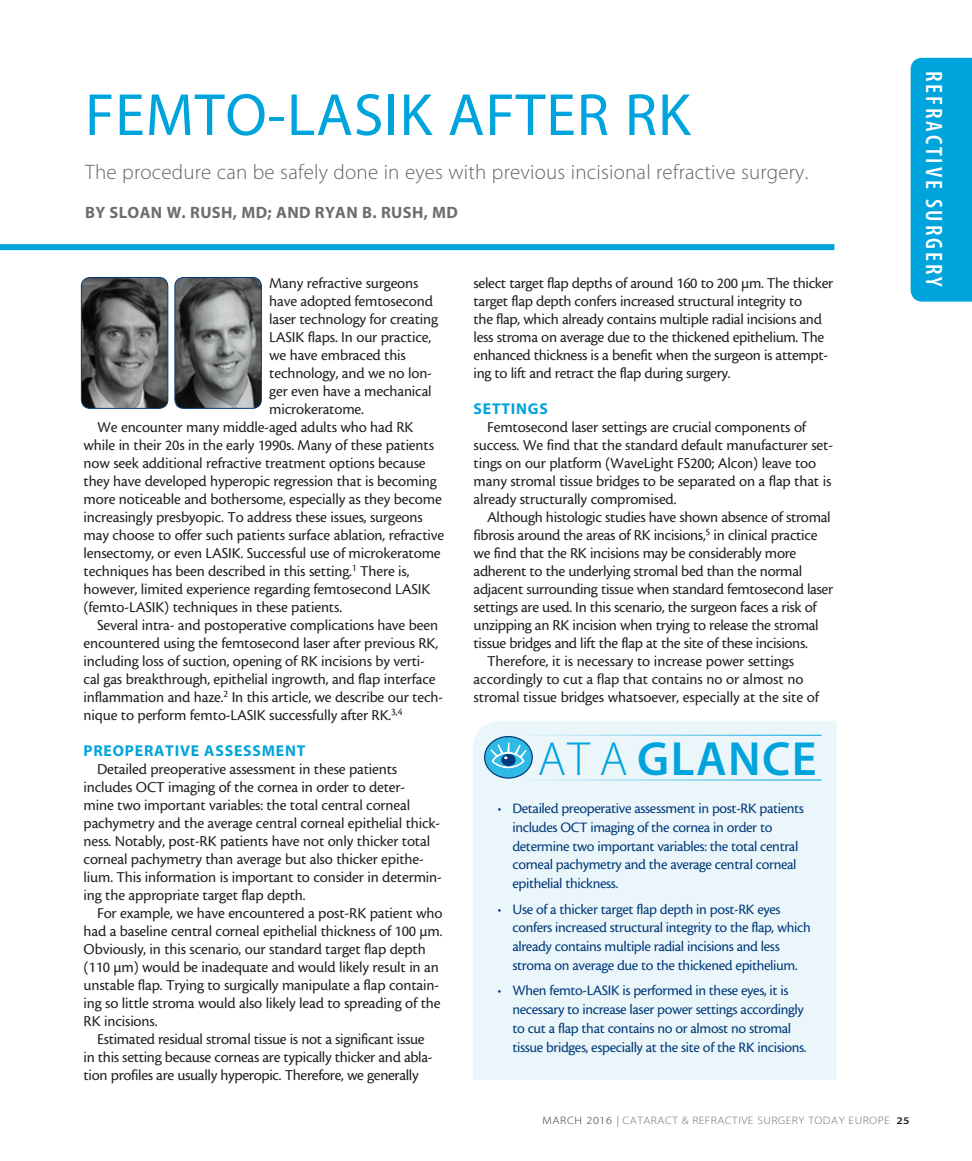
<style>
.page{position:relative;width:972px;height:1161px;background:#fff}
.page>*{position:absolute;margin:0;border:0;box-sizing:border-box;transform-origin:0 0}
.headline{font:60px "Myriad MM 400 600";letter-spacing:.015em;color:#00a4dc}
.headline-2{font:48.15px "Myriad MM 565 600";letter-spacing:.03em;color:#00a4dc}
.t1{font:23.7px "Myriad MM 565 300";letter-spacing:.12em;color:#fff}
.deck{font:21px "Myriad MM 215 600";letter-spacing:.01em;color:#636366}
.author{font:16.5px "Myriad MM 700 600";letter-spacing:.02em;color:#6c6d70}
.body{font:15.75px/18px "Cronos MM 408 10";letter-spacing:-.01em;color:#231f20}
.body_first{font:15.75px/18px "Cronos MM 408 10";letter-spacing:-.01em;color:#231f20}
.subhead{font:15.75px "Myriad MM 700 600";letter-spacing:.05em;color:#00a4dc}
.t2{font:15px/18.8px "Cronos MM 408 10";letter-spacing:-.025em;color:#013a79}
.t3{font:10.8px "Myriad MM 215 600";letter-spacing:.04em;color:#6c6d70;scale:1.11 1}
.s1{font-family:"Myriad MM 215 600"}
.s2{color:#312f30}
.s3{font-family:"Myriad MM 400 600";color:#939598}
.s4{font-family:"Myriad MM 565 600";font-size:10.2px;color:#231f20}
</style>
<div class="page">
<div style="left:911px;top:58px;width:61px;height:244px;background:#00a4dc"></div>
<div style="left:0;top:244px;width:834px;height:6px;background:#00a4dc"></div>
<img style="left:81px;top:278px;width:87px;height:130px">
<div style="left:81px;top:277px;width:87px;height:132px;border:1px solid #013a79;border-radius:9px"></div>
<img style="left:175px;top:278px;width:86px;height:130px">
<div style="left:175px;top:277px;width:87px;height:132px;border:1px solid #013a79;border-radius:9px"></div>
<div style="left:473px;top:721px;width:364px;height:359px;background:#ebf6fb"></div>
<hr style="left:512px;top:735px;width:310px;height:1px;background:#00a4dc">
<hr style="left:512px;top:779px;width:310px;height:2px;background:#00a4dc">
<svg style="left:485px;top:737px;width:47px;height:41px"></svg>
<div style="left:484px;top:736px;width:49px;height:43px;border:1px solid #013a79;border-radius:50%"></div>
<svg style="left:487px;top:738px;width:42px;height:30px"></svg>
<p class="headline" style="left:85px;top:86px;width:607px">FEMTO-LASIK AFTER RK</p>
<p class="deck" style="left:85px;top:162px;width:725px">The procedure can be safely done in eyes with previous incisional refractive surgery.</p>
<p class="author" style="left:85px;top:205px;width:375px">BY SLOAN W. RUSH, MD; AND RYAN B. RUSH, MD</p>
<p class="body_first" style="left:269px;top:274px;width:170px">Many refractive surgeons have adopted femtosecond laser technology for creating<br>LASIK flaps. In our practice, we have embraced this technology, and we no lon&shy;ger even have a mechanical microkeratome.</p>
<p class="body" style="left:84px;top:418px;width:362px;text-indent:13px">We encounter many middle-aged adults who had RK while in their 20s in the early 1990s. Many of these patients now seek additional refractive treatment options because they have developed hyperopic regression that is becoming more noticeable and bothersome, especially as they become increasingly presbyopic. To address these issues, surgeons may choose to offer such patients surface ablation, refractive lensectomy, or even LASIK. Successful use of microkeratome techniques has been described in this setting.<sup>1</sup> There is, however, limited experience regarding femtosecond LASIK (femto-LASIK) techniques in these patients.</p>
<p class="body" style="left:84px;top:616px;width:361px;text-indent:13px">Several intra- and postoperative complications have been encountered using the femtosecond laser after previous RK, including loss of suction, opening of RK incisions by verti&shy;cal gas breakthrough, epithelial ingrowth, and flap interface inflammation and haze.<sup>2</sup> In this article, we describe our tech&shy;nique to perform femto-LASIK successfully after RK.<sup>3,4</sup></p>
<p class="subhead" style="left:84px;top:743px;width:223px">PREOPERATIVE ASSESSMENT</p>
<p class="body" style="left:84px;top:760px;width:360px;text-indent:13px">Detailed preoperative assessment in these patients includes OCT imaging of the cornea in order to deter-<br>mine two important variables: the total central corneal pachymetry and the average central corneal epithelial thick&shy;ness. Notably, post-RK patients have not only thicker total corneal pachymetry than average but also thicker epithe&shy;lium. This information is important to consider in determin&shy;ing the appropriate target flap depth.</p>
<p class="body" style="left:84px;top:904px;width:360px;text-indent:13px">For example, we have encountered a post-RK patient who had a baseline central corneal epithelial thickness of 100 µm.<br>Obviously, in this scenario, our standard target flap depth (110 µm) would be inadequate and would likely result in an unstable flap. Trying to surgically manipulate a flap contain&shy;ing so little stroma would also likely lead to spreading of the RK incisions.</p>
<p class="body" style="left:84px;top:1030px;width:351px;text-indent:13px">Estimated residual stromal tissue is not a significant issue in this setting because corneas are typically thicker and abla&shy;tion profiles are usually hyperopic. Therefore, we generally</p>
<p class="body" style="left:474px;top:274px;width:361px">select target flap depths of around 160 to 200 µm. The thicker target flap depth confers increased structural integrity to<br>the flap, which already contains multiple radial incisions and less stroma on average due to the thickened epithelium. The enhanced thickness is a benefit when the surgeon is attempt&shy;ing to lift and retract the flap during surgery.</p>
<p class="subhead" style="left:474px;top:401px;width:76px">SETTINGS</p>
<p class="body" style="left:474px;top:418px;width:361px;text-indent:14px">Femtosecond laser settings are crucial components of success. We find that the standard default manufacturer set&shy;tings on our platform (WaveLight FS200; Alcon) leave too many stromal tissue bridges to be separated on a flap that is already structurally compromised.</p>
<p class="body" style="left:474px;top:508px;width:361px;text-indent:14px">Although histologic studies have shown absence of stromal fibrosis around the areas of RK incisions,<sup>5</sup> in clinical practice we find that the RK incisions may be considerably more adherent to the underlying stromal bed than the normal adjacent surrounding tissue when standard femtosecond laser settings are used. In this scenario, the surgeon faces a risk of unzipping an RK incision when trying to release the stromal tissue bridges and lift the flap at the site of these incisions.</p>
<p class="body" style="left:474px;top:652px;width:347px;text-indent:14px">Therefore, it is necessary to increase power settings accordingly to cut a flap that contains no or almost no stromal tissue bridges whatsoever, especially at the site of</p>
<p class="headline-2" style="left:538px;top:735px;width:280px"><span class="s1">AT A</span> GLANCE</p>
<p class="t2" style="left:512px;top:799px;width:293px;text-indent:-15px">• Detailed preoperative assessment in post-RK patients includes OCT imaging of the cornea in order to determine two important variables: the total central corneal pachymetry and the average central corneal epithelial thickness.</p>
<p class="t2" style="left:512px;top:900px;width:300px;text-indent:-15px">• Use of a thicker target flap depth in post-RK eyes confers increased structural integrity to the flap, which already contains multiple radial incisions and less stroma on average due to the thickened epithelium.</p>
<p class="t2" style="left:512px;top:982px;width:296px;text-indent:-15px">• When femto-LASIK is performed in these eyes, it is necessary to increase laser power settings accordingly to cut a flap that contains no or almost no stromal tissue bridges, especially at the site of the RK incisions.</p>
<p class="t3" style="left:542px;top:1115px;width:332px"><span class="s2">MARCH 2016</span> <span class="s3">|</span> CATARACT &amp; REFRACTIVE SURGERY TODAY EUROPE <span class="s4">25</span></p>
<h3 class="t1" style="left:946px;top:71px;width:217px;rotate:90deg">REFRACTIVE SURGERY</h3>
</div>
